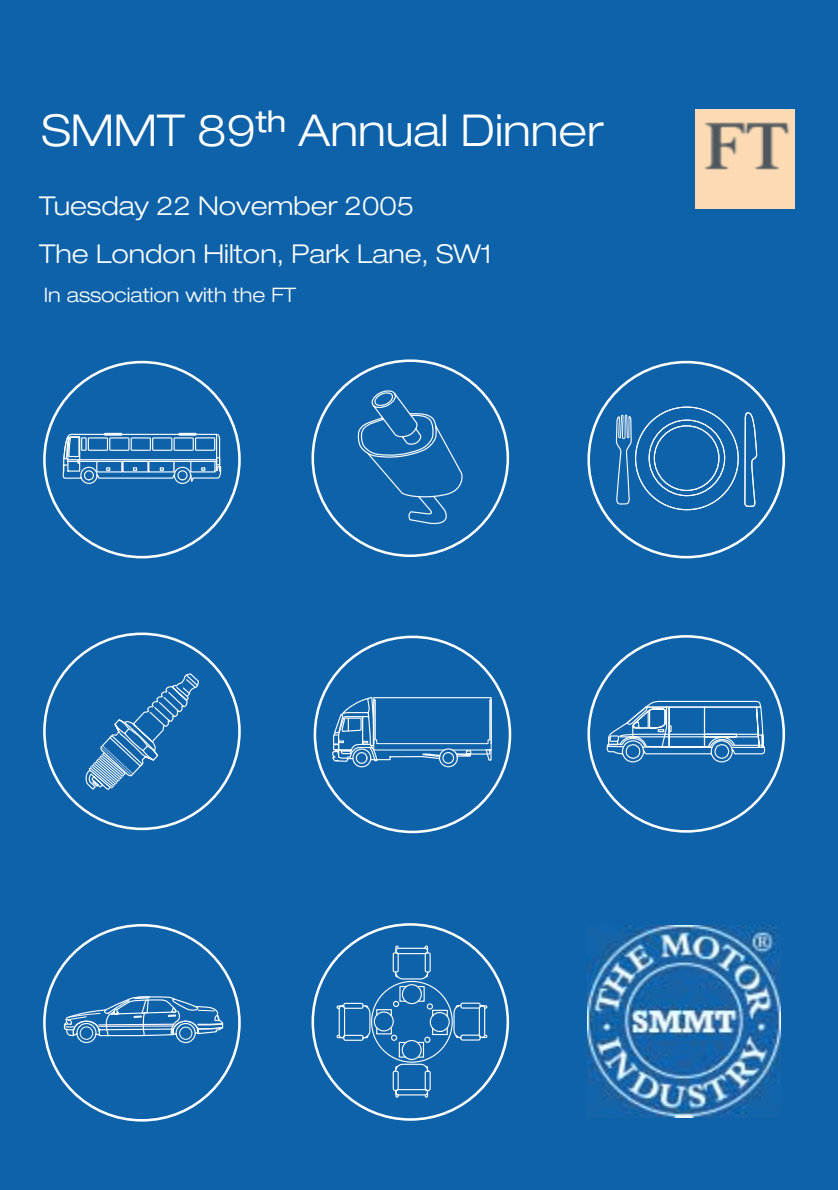
<style>
.page{position:relative;width:838px;height:1190px;background:#0d62a9}
.page>*{position:absolute;margin:0;border:0;box-sizing:border-box;transform-origin:0 0}
.t1{font:300 expanded 44px "Helvetica Neue";color:#fff}
.t2{font:300 expanded 26px/48px "Helvetica Neue";color:#fff}
.t3{font:300 expanded 20px "Helvetica Neue";color:#fff}
</style>
<div class="page">
<svg style="left:43px;top:360px;width:198px;height:762px"></svg>
<svg style="left:62px;top:419px;width:160px;height:66px"></svg>
<hr style="left:216px;top:434px;width:1px;height:37px;background:#fff">
<svg style="left:311px;top:359px;width:474px;height:474px"></svg>
<svg style="left:606px;top:700px;width:160px;height:63px"></svg>
<svg style="left:616px;top:380px;width:142px;height:131px"></svg>
<svg style="left:336px;top:945px;width:152px;height:153px"></svg>
<svg style="left:84px;top:768px;width:347px;height:205px"></svg>
<svg style="left:88px;top:673px;width:112px;height:116px"></svg>
<svg style="left:356px;top:388px;width:108px;height:137px"></svg>
<svg style="left:62px;top:996px;width:168px;height:55px"></svg>
<div style="left:80px;top:1026px;width:13px;height:14px;border:1px solid #fff;border-radius:50%"></div>
<div style="left:179px;top:1027px;width:13px;height:13px;border:1px solid #fff;border-radius:50%"></div>
<img style="left:695px;top:109px;width:100px;height:99px">
<img style="left:587px;top:925px;width:194px;height:192px">
<h1 class="t1" style="left:41px;top:114px;width:563px">SMMT 89<sup>th</sup> Annual Dinner</h1>
<p class="t2" style="left:39px;top:184px;width:455px">Tuesday 22 November 2005<br>The London Hilton, Park Lane, SW1</p>
<p class="t3" style="left:44px;top:287px;width:254px">In association with the FT</p>
</div>
